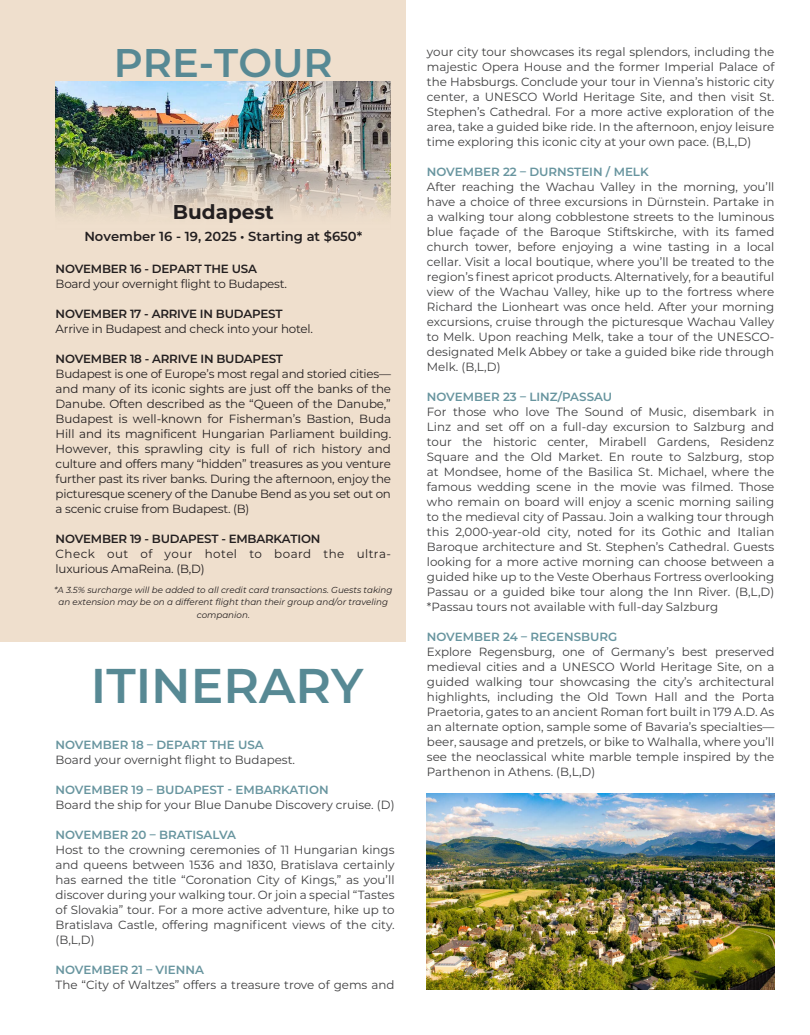
<style>
.page{position:relative;width:810px;height:1035px;background:#fff}
.page>*{position:absolute;margin:0;border:0;box-sizing:border-box;transform-origin:0 0}
.t1{font:600 48.75px "Montserrat";color:#578994}
.t2{font:600 40px "Montserrat";color:#578994}
.t3{font:700 20px "Montserrat";color:#231f20}
.t4{font:600 13.12px "Montserrat";color:#231f20}
.t5{font:11.88px/15px "Montserrat";color:#3e3e3f;text-align:justify}
.t6{font:11.88px/15px "Montserrat";letter-spacing:-.02em;color:#231f20;text-align:justify}
.t7{font:600 11.88px "Montserrat";color:#68959f}
.t8{font:600 11.88px "Montserrat";letter-spacing:-.02em;color:#231f20}
.t9{font:11.88px/15px "Montserrat";letter-spacing:.035em;color:#231f20}
.t10{font:italic 8.75px/12.5px "Montserrat";color:#231f20;text-align:center}
</style>
<div class="page">
<div style="left:0;top:0;width:406px;height:642px;background:#efdfcd"></div>
<img style="left:56px;top:81px;width:335px;height:134px">
<img style="left:427px;top:794px;width:347px;height:196px">
<h2 class="t2" style="left:114px;top:35px;width:221px">PRE-TOUR</h2>
<h3 class="t3" style="left:173px;top:197px;width:102px">Budapest</h3>
<p class="t4" style="left:84px;top:227px;width:279px">November 16 - 19, 2025 • Starting at $650*</p>
<p class="t8" style="left:56px;top:260px;width:203px">NOVEMBER 16 - DEPART THE USA</p>
<p class="t6" style="left:56px;top:275px;width:233px">Board your overnight flight to Budapest.</p>
<p class="t8" style="left:56px;top:305px;width:228px">NOVEMBER 17 - ARRIVE IN BUDAPEST</p>
<p class="t6" style="left:56px;top:320px;width:259px">Arrive in Budapest and check into your hotel.</p>
<p class="t8" style="left:56px;top:350px;width:229px">NOVEMBER 18 - ARRIVE IN BUDAPEST</p>
<p class="t6" style="left:56px;top:365px;width:337px">Budapest is one of Europe’s most regal and storied cities— and many of its iconic sights are just off the banks of the Danube. Often described as the “Queen of the Danube,” Budapest is well-known for Fisherman’s Bastion, Buda Hill and its magnificent Hungarian Parliament building.<br>However, this sprawling city is full of rich history and culture and offers many “hidden” treasures as you venture further past its river banks. During the afternoon, enjoy the picturesque scenery of the Danube Bend as you set out on a scenic cruise from Budapest. (B)</p>
<p class="t8" style="left:56px;top:530px;width:266px">NOVEMBER 19 - BUDAPEST - EMBARKATION</p>
<p class="t9" style="left:56px;top:545px;width:337px">Check out of your hotel to board the ultra&shy;luxurious AmaReina. (B,D)</p>
<p class="t10" style="left:54px;top:583px;width:340px">*A 3.5% surcharge will be added to all credit card transactions. Guests taking an extension may be on a different flight than their group and/or traveling companion.</p>
<h1 class="t1" style="left:91px;top:651px;width:274px">ITINERARY</h1>
<p class="t7" style="left:56px;top:736px;width:210px">NOVEMBER 18 – DEPART THE USA</p>
<p class="t5" style="left:56px;top:751px;width:241px">Board your overnight flight to Budapest.</p>
<p class="t7" style="left:56px;top:781px;width:275px">NOVEMBER 19 – BUDAPEST - EMBARKATION</p>
<p class="t5" style="left:56px;top:796px;width:341px">Board the ship for your Blue Danube Discovery cruise. (D)</p>
<p class="t7" style="left:56px;top:826px;width:182px">NOVEMBER 20 – BRATISALVA</p>
<p class="t5" style="left:56px;top:841px;width:341px">Host to the crowning ceremonies of 11 Hungarian kings and queens between 1536 and 1830, Bratislava certainly has earned the title “Coronation City of Kings,” as you’ll discover during your walking tour. Or join a special “Tastes of Slovakia” tour. For a more active adventure, hike up to Bratislava Castle, offering magnificent views of the city. (B,L,D)</p>
<p class="t7" style="left:56px;top:961px;width:150px">NOVEMBER 21 – VIENNA</p>
<p class="t5" style="left:56px;top:976px;width:340px">The “City of Waltzes” offers a treasure trove of gems and</p>
<p class="t5" style="left:427px;top:44px;width:349px">your city tour showcases its regal splendors, including the majestic Opera House and the former Imperial Palace of the Habsburgs. Conclude your tour in Vienna’s historic city center, a UNESCO World Heritage Site, and then visit St.<br>Stephen’s Cathedral. For a more active exploration of the area, take a guided bike ride. In the afternoon, enjoy leisure time exploring this iconic city at your own pace. (B,L,D)</p>
<p class="t7" style="left:427px;top:164px;width:223px">NOVEMBER 22 – DURNSTEIN / MELK</p>
<p class="t5" style="left:427px;top:179px;width:349px">After reaching the Wachau Valley in the morning, you’ll have a choice of three excursions in Dürnstein. Partake in a walking tour along cobblestone streets to the luminous blue façade of the Baroque Stiftskirche, with its famed church tower, before enjoying a wine tasting in a local cellar. Visit a local boutique, where you’ll be treated to the region’s finest apricot products. Alternatively, for a beautiful view of the Wachau Valley, hike up to the fortress where Richard the Lionheart was once held. After your morning excursions, cruise through the picturesque Wachau Valley to Melk. Upon reaching Melk, take a tour of the UNESCO&shy;designated Melk Abbey or take a guided bike ride through Melk. (B,L,D)</p>
<p class="t7" style="left:427px;top:389px;width:187px">NOVEMBER 23 – LINZ/PASSAU</p>
<p class="t5" style="left:427px;top:404px;width:349px">For those who love The Sound of Music, disembark in Linz and set off on a full-day excursion to Salzburg and tour the historic center, Mirabell Gardens, Residenz Square and the Old Market. En route to Salzburg, stop at Mondsee, home of the Basilica St. Michael, where the famous wedding scene in the movie was filmed. Those who remain on board will enjoy a scenic morning sailing to the medieval city of Passau. Join a walking tour through this 2,000-year-old city, noted for its Gothic and Italian Baroque architecture and St. Stephen’s Cathedral. Guests looking for a more active morning can choose between a guided hike up to the Veste Oberhaus Fortress overlooking Passau or a guided bike tour along the Inn River. (B,L,D) *Passau tours not available with full-day Salzburg</p>
<p class="t7" style="left:427px;top:629px;width:192px">NOVEMBER 24 – REGENSBURG</p>
<p class="t5" style="left:427px;top:644px;width:349px">Explore Regensburg, one of Germany’s best preserved medieval cities and a UNESCO World Heritage Site, on a guided walking tour showcasing the city’s architectural highlights, including the Old Town Hall and the Porta Praetoria, gates to an ancient Roman fort built in 179 A.D. As an alternate option, sample some of Bavaria’s specialties— beer, sausage and pretzels, or bike to Walhalla, where you’ll see the neoclassical white marble temple inspired by the Parthenon in Athens. (B,L,D)</p>
</div>
